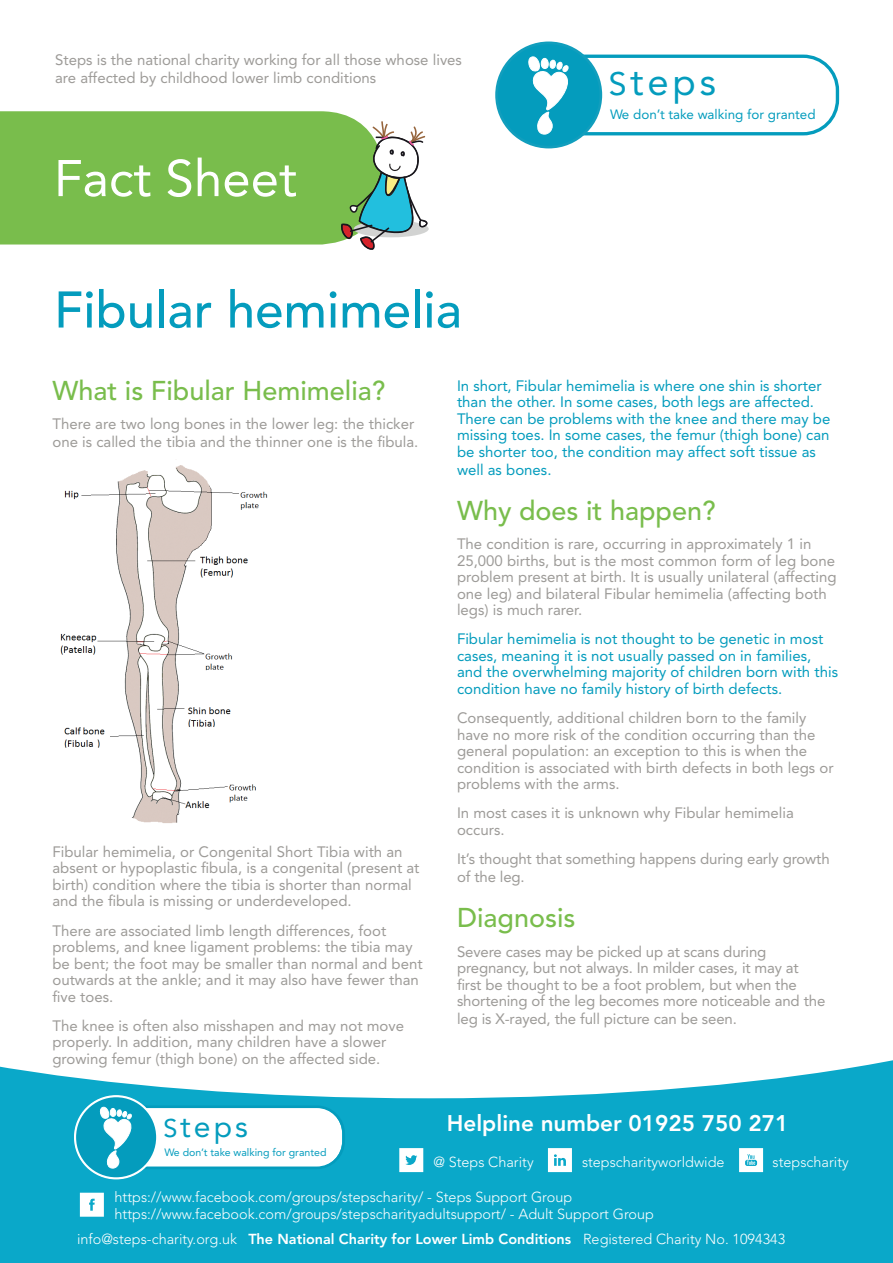
<style>
.page{position:relative;width:893px;height:1263px;background:#fff}
.page>*{position:absolute;margin:0;border:0;box-sizing:border-box;transform-origin:0 0}
.t1{font:500 51px "Avenir";color:#049cbd}
.t2{font:51px "Avenir";color:#fff}
.t3{font:38.4px "Avenir";color:#049cbd}
.t4{font:30.3px "Avenir";color:#049cbd}
.t5{font:500 27px "Avenir";color:#79bd4c}
.t6{font:800 22.5px "Avenir";color:#fff}
.t7{font:15px/16.5px "Avenir";color:#9d9b98}
.t8{font:15px/16.5px "Avenir";color:#049cbd}
.t9{font:300 14.4px/17.4px "Avenir";color:#fff}
.t10{font:13.5px "Avenir";color:#049cbd}
.t11{font:10.65px "Avenir";color:#049cbd}
.s1{font-size:32.25px}
.s2{font-size:25.35px}
.s3{font-weight:800}
</style>
<div class="page">
<div style="left:510px;top:55px;width:329px;height:80px;border:3px solid #049cbd;border-radius:34px"></div>
<div style="left:497px;top:43px;width:104px;height:104px;background:#049cbd;border-radius:50%"></div>
<div style="left:495px;top:42px;width:107px;height:106px;border:3px solid #119ebd;border-radius:50%"></div>
<svg style="left:528px;top:56px;width:41px;height:78px"></svg>
<div style="left:0;top:111px;width:357px;height:133px;background:#79bd4c"></div>
<svg style="left:340px;top:121px;width:88px;height:129px"></svg>
<img style="left:60px;top:465px;width:208px;height:358px">
<svg style="left:0;top:1060px;width:893px;height:203px;background:#2fb5d1"></svg>
<div style="left:86px;top:1107px;width:256px;height:61px;background:#fff;border-radius:27px"></div>
<div style="left:86px;top:1105px;width:259px;height:64px;border:3px solid #049cbd;border-radius:27px"></div>
<div style="left:75px;top:1096px;width:82px;height:82px;background:#049cbd;border-radius:50%"></div>
<div style="left:74px;top:1095px;width:84px;height:84px;border:2px solid #fff;border-radius:50%"></div>
<svg style="left:99px;top:1107px;width:33px;height:61px"></svg>
<svg style="left:80px;top:1193px;width:24px;height:24px"></svg>
<svg style="left:399px;top:1148px;width:24px;height:24px"></svg>
<svg style="left:548px;top:1148px;width:24px;height:24px"></svg>
<svg style="left:739px;top:1148px;width:24px;height:24px"></svg>
<p class="t7" style="left:55px;top:51px;width:408px;line-height:18px">Steps is the national charity working for all those whose lives are affected by childhood lower limb conditions</p>
<h1 class="t2" style="left:54px;top:149px;width:244px">Fact Sheet</h1>
<h1 class="t1" style="left:54px;top:280px;width:409px">Fibular hemimelia</h1>
<h2 class="t3" style="left:609px;top:51px;width:109px"><span class="s1">S</span>teps</h2>
<p class="t10" style="left:610px;top:103px;width:207px">We don’t take walking for granted</p>
<h3 class="t5" style="left:52px;top:375px;width:334px">What is Fibular Hemimelia?</h3>
<p class="t7" style="left:52px;top:415px;width:367px;line-height:18px">There are two long bones in the lower leg: the thicker one is called the tibia and the thinner one is the fibula.</p>
<p class="t7" style="left:52px;top:843px;width:369px">Fibular hemimelia, or Congenital Short Tibia with an absent or hypoplastic fibula, is a congenital (present at birth) condition where the tibia is shorter than normal and the fibula is missing or underdeveloped.</p>
<p class="t7" style="left:52px;top:922px;width:372px">There are associated limb length differences, foot problems, and knee ligament problems: the tibia may be bent; the foot may be smaller than normal and bent outwards at the ankle; and it may also have fewer than five toes.</p>
<p class="t7" style="left:52px;top:1017px;width:353px">The knee is often also misshapen and may not move properly. In addition, many children have a slower growing femur (thigh bone) on the affected side.</p>
<p class="t8" style="left:457px;top:377px;width:375px">In short, Fibular hemimelia is where one shin is shorter than the other. In some cases, both legs are affected.<br>There can be problems with the knee and there may be missing toes. In some cases, the femur (thigh bone) can be shorter too, the condition may affect soft tissue as</p>
<p class="t8" style="left:457px;top:461px;width:96px">well as bones.</p>
<h3 class="t5" style="left:457px;top:495px;width:260px">Why does it happen?</h3>
<p class="t7" style="left:457px;top:536px;width:381px">The condition is rare, occurring in approximately 1 in 25,000 births, but is the most common form of leg bone problem present at birth. It is usually unilateral (affecting one leg) and bilateral Fibular hemimelia (affecting both legs) is much rarer.</p>
<p class="t8" style="left:457px;top:631px;width:383px">Fibular hemimelia is not thought to be genetic in most cases, meaning it is not usually passed on in families, and the overwhelming majority of children born with this condition have no family history of birth defects.</p>
<p class="t7" style="left:457px;top:710px;width:378px">Consequently, additional children born to the family have no more risk of the condition occurring than the general population: an exception to this is when the condition is associated with birth defects in both legs or problems with the arms.</p>
<p class="t7" style="left:457px;top:805px;width:338px">In most cases it is unknown why Fibular hemimelia occurs.</p>
<p class="t7" style="left:457px;top:850px;width:374px;line-height:18px">It’s thought that something happens during early growth of the leg.</p>
<h3 class="t5" style="left:457px;top:902px;width:120px">Diagnosis</h3>
<p class="t7" style="left:457px;top:943px;width:370px">Severe cases may be picked up at scans during pregnancy, but not always. In milder cases, it may at first be thought to be a foot problem, but when the shortening of the leg becomes more noticeable and the</p>
<p class="t7" style="left:457px;top:1010px;width:281px">leg is X-rayed, the full picture can be seen.</p>
<h3 class="t4" style="left:164px;top:1102px;width:86px"><span class="s2">S</span>teps</h3>
<h3 class="t6" style="left:447px;top:1110px;width:343px">Helpline number 01925 750 271</h3>
<p class="t11" style="left:165px;top:1144px;width:163px">We don’t take walking for granted</p>
<p class="t9" style="left:433px;top:1153px;width:102px">@ Steps Charity</p>
<p class="t9" style="left:582px;top:1153px;width:144px">stepscharityworldwide</p>
<p class="t9" style="left:773px;top:1153px;width:78px">stepscharity</p>
<p class="t9" style="left:115px;top:1188px;width:541px">https://www.facebook.com/groups/stepscharity/ - Steps Support Group https://www.facebook.com/groups/stepscharityadultsupport/ - Adult Support Group</p>
<p class="t9" style="left:77px;top:1230px;width:710px">info@steps-charity.org.uk <span class="s3">The National Charity for Lower Limb Conditions</span> Registered Charity No. 1094343</p>
</div>
